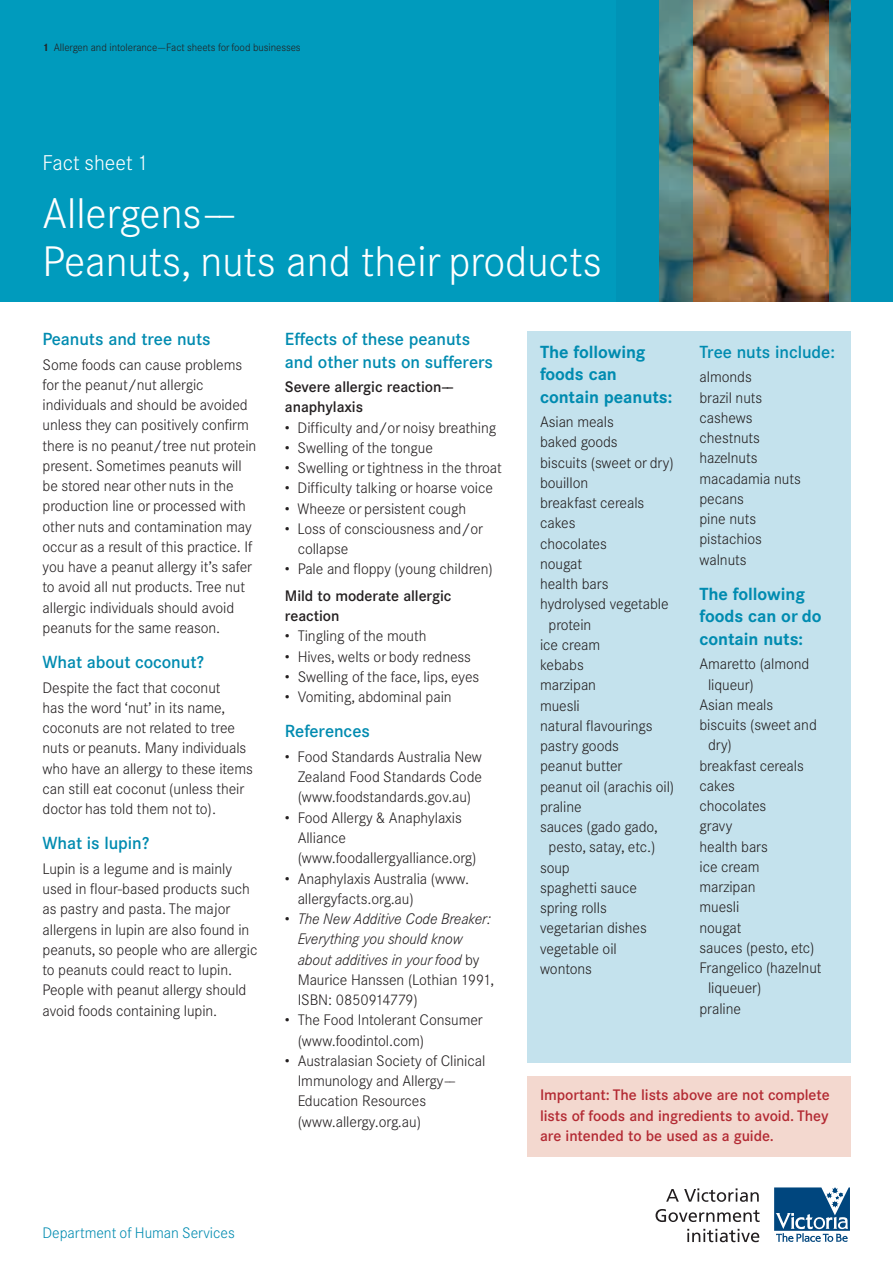
<style>
.page{position:relative;width:893px;height:1263px;background:#fff}
.page>*{position:absolute;margin:0;border:0;box-sizing:border-box;transform-origin:0 0}
.t1{font:300 42px/48px "Corporate SBQ";color:#fff}
.t2{font:300 21px "Corporate SBQ";color:#fff}
.t3{font:500 17.25px/22.5px "Corporate SBQ";letter-spacing:-.005em;color:#008bb0}
.t4{font:700 17.25px/22.5px "Corporate SBQ";letter-spacing:-.005em;color:#008bb0}
.t5{font:300 15px/20.2px "Corporate SBQ";letter-spacing:-.005em;color:#231f20}
.t6{font:italic 300 15px/20.2px "Corporate SBQ";letter-spacing:-.005em;color:#231f20}
.t7{font:500 15px/20.2px "Corporate SBQ";letter-spacing:-.005em;color:#b32a33;text-align:justify}
.t8{font:500 15px/20.2px "Corporate SBQ";letter-spacing:-.005em;color:#231f20}
.t9{font:300 15px "Corporate SBQ";letter-spacing:-.005em;color:#008bb0}
.t10{font:300 10.5px "Corporate SBQ";letter-spacing:-.005em;color:#231f20}
.s1{font-weight:700}
.s2{font-style:normal}
</style>
<div class="page">
<div style="left:0;top:0;width:893px;height:302px;background:#009bbd"></div>
<svg style="left:774px;top:1187px;width:76px;height:55px"></svg>
<svg style="left:666px;top:1188px;width:93px;height:14px"></svg>
<svg style="left:655px;top:1209px;width:105px;height:13px"></svg>
<svg style="left:687px;top:1229px;width:72px;height:13px"></svg>
<div style="left:527px;top:332px;width:323px;height:731px;background:#c4e2ed"></div>
<div style="left:527px;top:1076px;width:323px;height:81px;background:#f3d8cf"></div>
<img style="left:693px;top:0;width:136px;height:302px">
<svg style="left:659px;top:0;width:34px;height:302px;background:#527d7a"></svg>
<svg style="left:829px;top:0;width:22px;height:302px;background:#517c76"></svg>
<p class="t10" style="left:43px;top:41px;width:260px"><span class="s1">1</span> Allergen and intolerance––Fact sheets for food businesses</p>
<h2 class="t2" style="left:43px;top:150px;width:108px">Fact sheet 1</h2>
<h1 class="t1" style="left:43px;top:190px;width:560px">Allergens––<br>Peanuts, nuts and their products</h1>
<p class="t3" style="left:43px;top:328px;width:170px">Peanuts and tree nuts</p>
<p class="t5" style="left:43px;top:354px;width:215px">Some foods can cause problems for the peanut/nut allergic individuals and should be avoided unless they can positively confirm there is no peanut/tree nut protein present. Sometimes peanuts will be stored near other nuts in the production line or processed with other nuts and contamination may occur as a result of this practice. If you have a peanut allergy it’s safer to avoid all nut products. Tree nut allergic individuals should avoid peanuts for the same reason.</p>
<p class="t3" style="left:43px;top:651px;width:163px">What about coconut?</p>
<p class="t5" style="left:43px;top:677px;width:212px">Despite the fact that coconut<br>has the word ‘nut’ in its name, coconuts are not related to tree nuts or peanuts. Many individuals who have an allergy to these items can still eat coconut (unless their doctor has told them not to).</p>
<p class="t3" style="left:43px;top:832px;width:108px">What is lupin?</p>
<p class="t5" style="left:43px;top:859px;width:216px">Lupin is a legume and is mainly used in flour-based products such as pastry and pasta. The major allergens in lupin are also found in peanuts, so people who are allergic to peanuts could react to lupin.<br>People with peanut allergy should avoid foods containing lupin.</p>
<p class="t3" style="left:285px;top:328px;width:210px">Effects of these peanuts and other nuts on sufferers</p>
<p class="t8" style="left:285px;top:377px;width:171px">Severe allergic reaction–– anaphylaxis</p>
<p class="t5" style="left:285px;top:417px;width:213px">• Difficulty and/or noisy breathing</p>
<p class="t5" style="left:285px;top:438px;width:150px">• Swelling of the tongue</p>
<p class="t5" style="left:285px;top:458px;width:219px">• Swelling or tightness in the throat</p>
<p class="t5" style="left:285px;top:478px;width:210px">• Difficulty talking or hoarse voice</p>
<p class="t5" style="left:285px;top:498px;width:183px">• Wheeze or persistent cough</p>
<p class="t5" style="left:298px;top:519px;width:187px;text-indent:-13px">• Loss of consciousness and/or collapse</p>
<p class="t5" style="left:285px;top:559px;width:209px">• Pale and floppy (young children)</p>
<p class="t8" style="left:285px;top:586px;width:168px">Mild to moderate allergic reaction</p>
<p class="t5" style="left:285px;top:626px;width:143px">• Tingling of the mouth</p>
<p class="t5" style="left:285px;top:646px;width:188px">• Hives, welts or body redness</p>
<p class="t5" style="left:285px;top:667px;width:196px">• Swelling of the face, lips, eyes</p>
<p class="t5" style="left:285px;top:687px;width:168px">• Vomiting, abdominal pain</p>
<p class="t3" style="left:285px;top:720px;width:86px">References</p>
<p class="t5" style="left:298px;top:747px;width:186px;text-align:justify;text-indent:-13px">• Food Standards Australia New Zealand Food Standards Code (www.foodstandards.gov.au)</p>
<p class="t5" style="left:298px;top:807px;width:180px;text-indent:-13px">• Food Allergy &amp; Anaphylaxis<br>Alliance (www.foodallergyalliance.org)</p>
<p class="t5" style="left:298px;top:868px;width:173px;text-indent:-13px">• Anaphylaxis Australia (www. allergyfacts.org.au)</p>
<p class="t6" style="left:298px;top:909px;width:198px;text-indent:-13px"><span class="s2">•</span> The New Additive Code Breaker:<br>Everything you should know about additives in your food <span class="s2">by<br>Maurice Hanssen (Lothian 1991,<br>ISBN: 0850914779)</span></p>
<p class="t5" style="left:298px;top:1010px;width:187px;text-indent:-13px">• The Food Intolerant Consumer (www.foodintol.com)</p>
<p class="t5" style="left:298px;top:1050px;width:189px;text-indent:-13px">• Australasian Society of Clinical<br>Immunology and Allergy––<br>Education Resources (www.allergy.org.au)</p>
<p class="t9" style="left:43px;top:1224px;width:194px">Department of Human Services</p>
<p class="t4" style="left:540px;top:341px;width:134px">The following foods can contain peanuts:</p>
<p class="t5" style="left:540px;top:412px;width:75px">Asian meals</p>
<p class="t5" style="left:540px;top:432px;width:79px">baked goods</p>
<p class="t5" style="left:540px;top:452px;width:135px">biscuits (sweet or dry)</p>
<p class="t5" style="left:540px;top:473px;width:50px">bouillon</p>
<p class="t5" style="left:540px;top:493px;width:106px">breakfast cereals</p>
<p class="t5" style="left:540px;top:513px;width:37px">cakes</p>
<p class="t5" style="left:540px;top:533px;width:68px">chocolates</p>
<p class="t5" style="left:540px;top:554px;width:44px">nougat</p>
<p class="t5" style="left:540px;top:574px;width:70px">health bars</p>
<p class="t5" style="left:540px;top:594px;width:130px">hydrolysed vegetable</p>
<p class="t5" style="left:549px;top:614px;width:44px">protein</p>
<p class="t5" style="left:540px;top:635px;width:62px">ice cream</p>
<p class="t5" style="left:540px;top:655px;width:45px">kebabs</p>
<p class="t5" style="left:540px;top:675px;width:58px">marzipan</p>
<p class="t5" style="left:540px;top:695px;width:41px">muesli</p>
<p class="t5" style="left:540px;top:716px;width:114px">natural flavourings</p>
<p class="t5" style="left:540px;top:736px;width:80px">pastry goods</p>
<p class="t5" style="left:540px;top:756px;width:84px">peanut butter</p>
<p class="t5" style="left:540px;top:776px;width:136px">peanut oil (arachis oil)</p>
<p class="t5" style="left:540px;top:797px;width:43px">praline</p>
<p class="t5" style="left:540px;top:817px;width:119px">sauces (gado gado,</p>
<p class="t5" style="left:549px;top:837px;width:108px">pesto, satay, etc.)</p>
<p class="t5" style="left:540px;top:857px;width:31px">soup</p>
<p class="t5" style="left:540px;top:878px;width:98px">spaghetti sauce</p>
<p class="t5" style="left:540px;top:898px;width:68px">spring rolls</p>
<p class="t5" style="left:540px;top:918px;width:108px">vegetarian dishes</p>
<p class="t5" style="left:540px;top:938px;width:78px">vegetable oil</p>
<p class="t5" style="left:540px;top:959px;width:53px">wontons</p>
<p class="t3" style="left:699px;top:341px;width:137px">Tree nuts include:</p>
<p class="t5" style="left:699px;top:367px;width:103px">almonds<br>brazil nuts cashews chestnuts hazelnuts macadamia nuts pecans<br>pine nuts pistachios walnuts</p>
<p class="t4" style="left:699px;top:583px;width:124px">The following foods can or do contain nuts:</p>
<p class="t5" style="left:699px;top:654px;width:111px">Amaretto (almond</p>
<p class="t5" style="left:708px;top:674px;width:47px">liqueur)</p>
<p class="t5" style="left:699px;top:695px;width:75px">Asian meals</p>
<p class="t5" style="left:699px;top:715px;width:119px">biscuits (sweet and</p>
<p class="t5" style="left:708px;top:735px;width:25px">dry)</p>
<p class="t5" style="left:699px;top:755px;width:106px">breakfast cereals</p>
<p class="t5" style="left:699px;top:776px;width:37px">cakes</p>
<p class="t5" style="left:699px;top:796px;width:68px">chocolates</p>
<p class="t5" style="left:699px;top:816px;width:34px">gravy</p>
<p class="t5" style="left:699px;top:836px;width:70px">health bars</p>
<p class="t5" style="left:699px;top:857px;width:62px">ice cream</p>
<p class="t5" style="left:699px;top:877px;width:58px">marzipan</p>
<p class="t5" style="left:699px;top:897px;width:41px">muesli</p>
<p class="t5" style="left:699px;top:917px;width:44px">nougat</p>
<p class="t5" style="left:699px;top:938px;width:116px">sauces (pesto, etc)</p>
<p class="t5" style="left:699px;top:958px;width:124px">Frangelico (hazelnut</p>
<p class="t5" style="left:708px;top:978px;width:55px">liqueuer)</p>
<p class="t5" style="left:699px;top:998px;width:43px">praline</p>
<p class="t7" style="left:540px;top:1085px;width:291px">Important: The lists above are not complete lists of foods and ingredients to avoid. They are intended to be used as a guide.</p>
</div>
